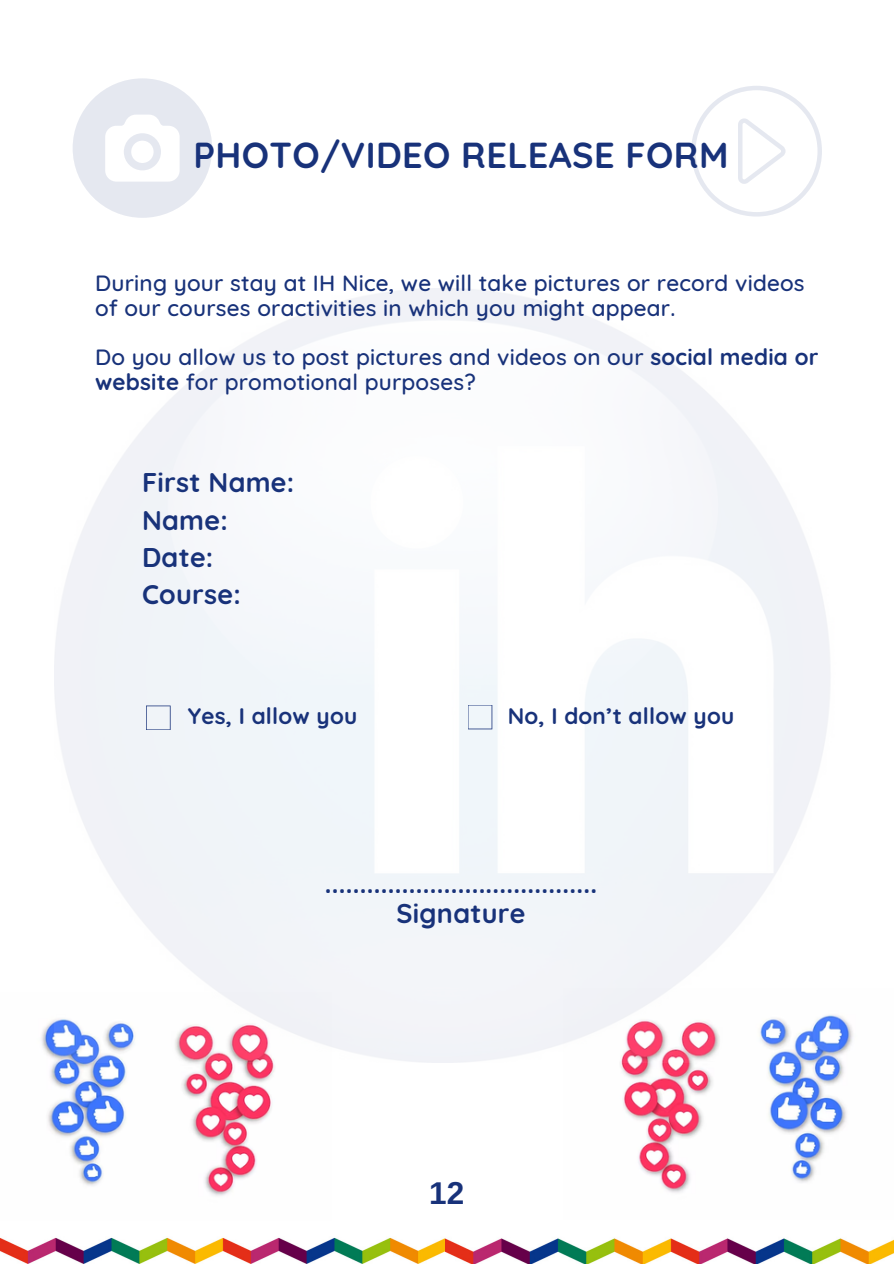
<style>
.page{position:relative;width:894px;height:1264px;background:#fff}
.page>*{position:absolute;margin:0;border:0;box-sizing:border-box;transform-origin:0 0}
.t1{font:700 36px "Quicksand";letter-spacing:.01em;color:#18327a}
.t2{font:700 31.5px "Arimo";color:#18327a}
.t3{font:700 27px/37.2px "Quicksand";letter-spacing:.01em;color:#18327a}
.t4{font:500 22.5px/24.8px "Quicksand";letter-spacing:.01em;color:#18327a}
.t5{font:700 22.5px "Quicksand";letter-spacing:.01em;color:#18327a}
.s1{font-weight:700}
</style>
<div class="page">
<img style="left:620px;top:1015px;width:233px;height:178px">
<img style="left:41px;top:1020px;width:234px;height:176px">
<svg style="left:146px;top:705px;width:24px;height:25px"></svg>
<svg style="left:467px;top:704px;width:25px;height:25px"></svg>
<svg style="left:73px;top:78px;width:139px;height:140px"></svg>
<svg style="left:691px;top:86px;width:130px;height:130px"></svg>
<img style="left:0;top:1237px;width:893px;height:26px">
<h1 class="t1" style="left:193px;top:132px;width:536px">PHOTO/VIDEO RELEASE FORM</h1>
<p class="t4" style="left:95px;top:270px;width:711px">During your stay at IH Nice, we will take pictures or record videos of our courses oractivities in which you might appear.</p>
<p class="t4" style="left:95px;top:344px;width:724px">Do you allow us to post pictures and videos on our <span class="s1">social media or website</span> for promotional purposes?</p>
<h2 class="t3" style="left:142px;top:463px;width:154px">First Name:<br>Name:<br>Date:<br>Course:</h2>
<p class="t5" style="left:188px;top:701px;width:171px">Yes, I allow you</p>
<p class="t5" style="left:507px;top:701px;width:228px">No, I don’t allow you</p>
<h2 class="t3" style="left:325px;top:867px;width:274px;line-height:30.3px;text-align:center">.......................................<br>Signature</h2>
<p class="t2" style="left:429px;top:1175px;width:37px">12</p>
</div>
